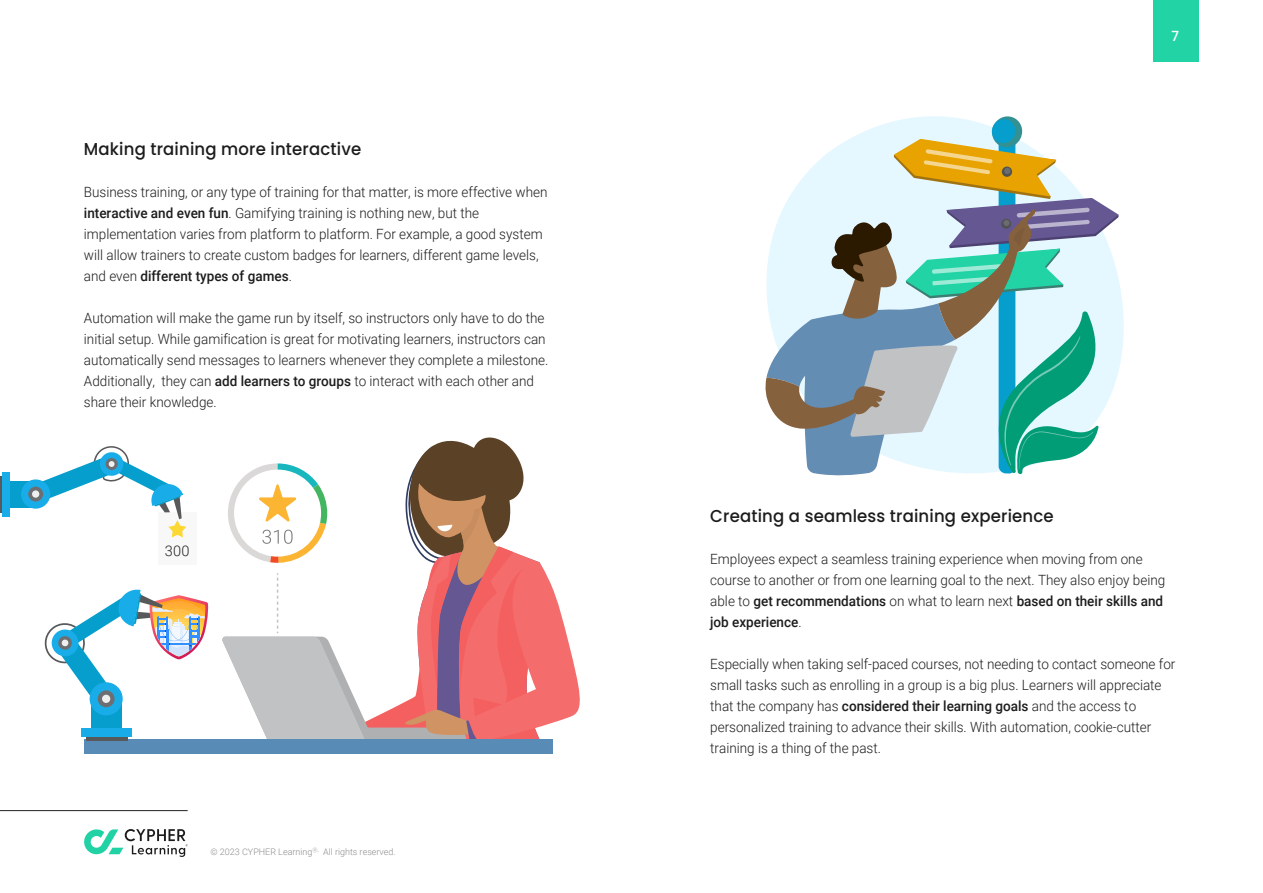
<style>
.page{position:relative;width:1263px;height:893px;background:#fff}
.page>*{position:absolute;margin:0;border:0;box-sizing:border-box;transform-origin:0 0}
.t1{font:500 17.25px "Poppins";letter-spacing:.01em;color:#1c1c1c;scale:.96 1}
.t2{font:300 14.55px "Roboto";color:#222}
.t3{font:300 14.1px/21px "Roboto";color:#1c1c1c;scale:.96 1}
.t4{font:500 14.1px "Roboto";color:#fff;scale:.96 1}
.t5{font:300 9px "Roboto";color:#8c8c8c}
.s1{font-weight:500}
</style>
<div class="page">
<div style="left:1153px;top:0;width:45px;height:62px;background:#22d3a5"></div>
<div style="left:158px;top:512px;width:39px;height:52px;background:#f8f8f9"></div>
<div style="left:84px;top:740px;width:468px;height:14px;background:#588bb5"></div>
<div style="left:8px;top:481px;width:27px;height:26px;background:#069ecc"></div>
<div style="left:21px;top:479px;width:29px;height:30px;background:#18ade8;border-radius:50%"></div>
<div style="left:28px;top:487px;width:15px;height:14px;background:#6d6e71;border-radius:50%"></div>
<div style="left:32px;top:490px;width:7px;height:8px;background:#eeefef;border-radius:50%"></div>
<hr style="left:0;top:477px;width:3px;height:36px;background:#58595b">
<div style="left:3px;top:472px;width:7px;height:45px;background:#18ade8"></div>
<svg style="left:36px;top:446px;width:150px;height:91px"></svg>
<div style="left:91px;top:700px;width:30px;height:30px;background:#069ecc"></div>
<div style="left:90px;top:682px;width:33px;height:33px;background:#18ade8;border-radius:50%"></div>
<svg style="left:98px;top:690px;width:17px;height:17px"></svg>
<svg style="left:86px;top:736px;width:42px;height:4px"></svg>
<div style="left:81px;top:728px;width:51px;height:8px;background:#18ade8"></div>
<svg style="left:44px;top:589px;width:164px;height:113px"></svg>
<svg style="left:765px;top:116px;width:353px;height:360px"></svg>
<svg style="left:222px;top:437px;width:358px;height:310px"></svg>
<hr style="left:0;top:810px;width:188px;height:1px;background:#212322">
<svg style="left:84px;top:829px;width:104px;height:28px"></svg>
<p class="t1" style="left:84px;top:139px;width:290px">Making training more interactive</p>
<p class="t3" style="left:84px;top:181px;width:484px">Business training, or any type of training for that matter, is more effective when <span class="s1">interactive and even fun</span>. Gamifying training is nothing new, but the implementation varies from platform to platform. For example, a good system will allow trainers to create custom badges for learners, different game levels, and even <span class="s1">different types of games</span>.</p>
<p class="t3" style="left:84px;top:307px;width:485px">Automation will make the game run by itself, so instructors only have to do the initial setup. While gamification is great for motivating learners, instructors can automatically send messages to learners whenever they complete a milestone.<br>Additionally, they can <span class="s1">add learners to groups</span> to interact with each other and share their knowledge.</p>
<p class="t2" style="left:165px;top:540px;width:26px">300</p>
<p class="t5" style="left:211px;top:845px;width:187px">© 2023 CYPHER Learning<sup>Ⓡ.</sup> All rights reserved.</p>
<p class="t4" style="left:1171px;top:26px;width:9px">7</p>
<p class="t1" style="left:710px;top:506px;width:359px">Creating a seamless training experience</p>
<p class="t3" style="left:710px;top:548px;width:475px">Employees expect a seamless training experience when moving from one course to another or from one learning goal to the next. They also enjoy being able to <span class="s1">get recommendations</span> on what to learn next <span class="s1">based on their skills and job experience</span>.</p>
<p class="t3" style="left:710px;top:653px;width:486px">Especially when taking self-paced courses, not needing to contact someone for small tasks such as enrolling in a group is a big plus. Learners will appreciate that the company has <span class="s1">considered their learning goals</span> and the access to personalized training to advance their skills. With automation, cookie-cutter training is a thing of the past.</p>
</div>
